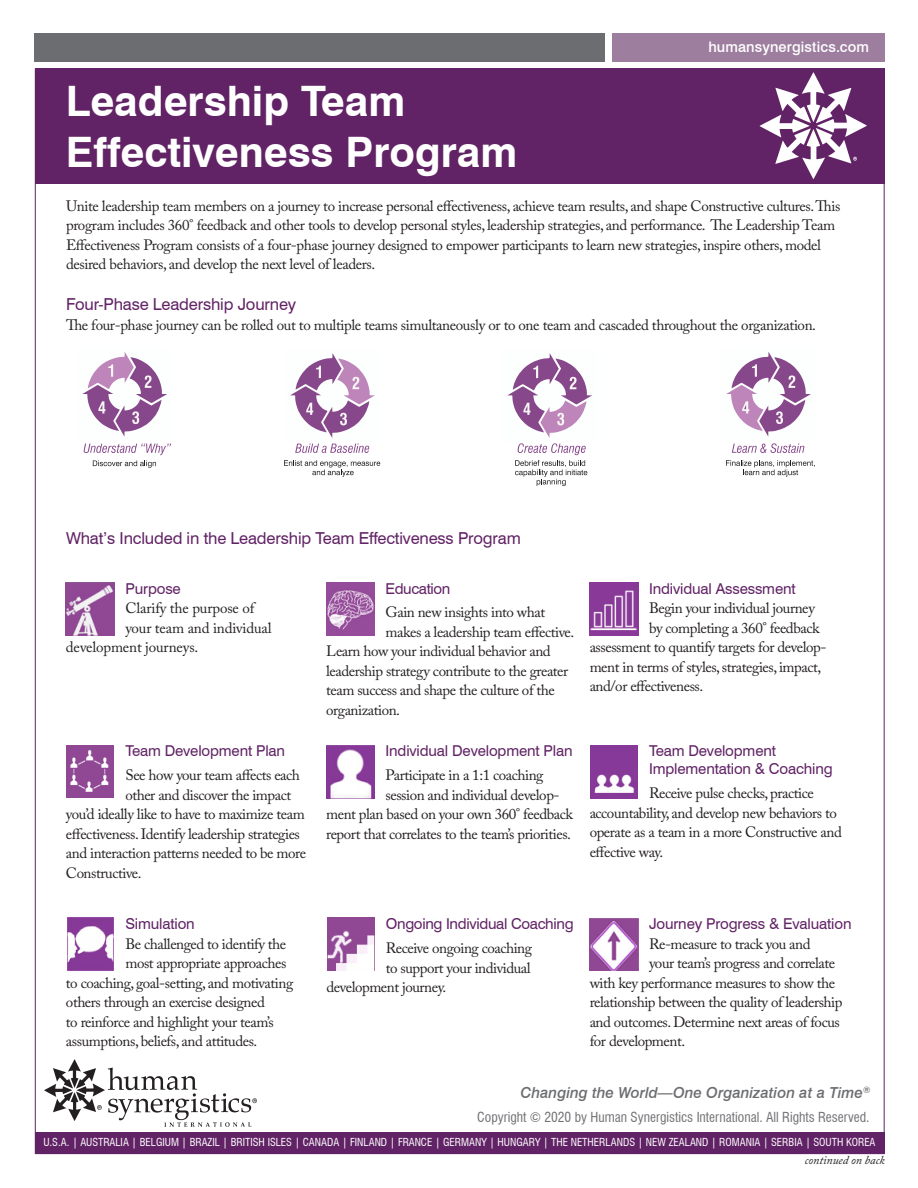
<style>
.page{position:relative;width:918px;height:1188px;background:#fff}
.page>*{position:absolute;margin:0;border:0;box-sizing:border-box;transform-origin:0 0}
.t1{font:700 42px/50.4px "Swiss 721 BT";color:#fff}
.t2{font:16.5px "Swiss 721 BT";letter-spacing:-.01em;color:#612365}
.t3{font:italic 500 15.15px "Swiss 721 BT";color:#6c6d70}
.L_bar_Call-out_lrg{font:15px/19.5px "Adobe Caslon Pro";letter-spacing:-.03em;color:#231f20}
.L_bar_Call-out_lrg-2{font:15px/18px "Swiss 721 BT";letter-spacing:-.01em;color:#612365}
.L_bar_Call-out_lrg-3{font:15px "Adobe Caslon Pro";letter-spacing:-.01em;color:#231f20}
.t4{font:500 14.55px "Swiss 721 BT";letter-spacing:.01em;color:#fff}
.t5{font:condensed 13.5px "Swiss 721 BT";color:#717074}
.L_bar_Call-out_lrg-4{font:italic 12px "Adobe Caslon Pro";color:#231f20}
.t6{font:condensed 10.8px "Swiss 721 BT";color:#fff}
</style>
<div class="page">
<img style="left:44px;top:1060px;width:212px;height:66px">
<div style="left:34px;top:34px;width:571px;height:28px;background:#6c6d70"></div>
<div style="left:612px;top:34px;width:272px;height:28px;background:#9e7e9f"></div>
<div style="left:35px;top:68px;width:849px;height:116px;background:#612365"></div>
<img style="left:759px;top:72px;width:108px;height:107px">
<div style="left:35px;top:1132px;width:849px;height:22px;background:#612365"></div>
<img style="left:66px;top:582px;width:49px;height:53px">
<img style="left:326px;top:582px;width:49px;height:53px">
<img style="left:590px;top:583px;width:48px;height:52px">
<img style="left:67px;top:745px;width:47px;height:53px">
<img style="left:326px;top:746px;width:49px;height:52px">
<img style="left:590px;top:745px;width:48px;height:53px">
<img style="left:67px;top:918px;width:46px;height:53px">
<img style="left:327px;top:918px;width:47px;height:53px">
<img style="left:590px;top:919px;width:48px;height:52px">
<svg style="left:82px;top:352px;width:89px;height:103px"></svg>
<svg style="left:290px;top:353px;width:85px;height:100px"></svg>
<svg style="left:726px;top:352px;width:85px;height:101px"></svg>
<svg style="left:93px;top:461px;width:63px;height:7px"></svg>
<svg style="left:284px;top:460px;width:96px;height:17px"></svg>
<svg style="left:507px;top:353px;width:85px;height:133px"></svg>
<svg style="left:726px;top:460px;width:89px;height:17px"></svg>
<p class="t1" style="left:66px;top:76px;width:453px">Leadership Team<br>Effectiveness Program</p>
<p class="t4" style="left:708px;top:38px;width:162px">humansynergistics.com</p>
<p class="L_bar_Call-out_lrg" style="left:66px;top:196px;width:776px">Unite leadership team members on a journey to increase personal effectiveness, achieve team results, and shape Constructive cultures. This program includes 360° feedback and other tools to develop personal styles, leadership strategies, and performance. The Leadership Team Effectiveness Program consists of a four-phase journey designed to empower participants to learn new strategies, inspire others, model desired behaviors, and develop the next level of leaders.</p>
<p class="t2" style="left:66px;top:294px;width:232px">Four-Phase Leadership Journey</p>
<p class="L_bar_Call-out_lrg" style="left:66px;top:315px;width:752px">The four-phase journey can be rolled out to multiple teams simultaneously or to one team and cascaded throughout the organization.</p>
<p class="t2" style="left:66px;top:528px;width:456px">What’s Included in the Leadership Team Effectiveness Program</p>
<p class="L_bar_Call-out_lrg-2" style="left:125px;top:579px;width:57px">Purpose</p>
<p class="L_bar_Call-out_lrg-3" style="left:125px;top:599px;width:131px">Clarify the purpose of</p>
<p class="L_bar_Call-out_lrg-3" style="left:125px;top:619px;width:148px">your team and individual</p>
<p class="L_bar_Call-out_lrg-3" style="left:66px;top:638px;width:134px">development journeys.</p>
<p class="L_bar_Call-out_lrg-2" style="left:125px;top:742px;width:161px">Team Development Plan</p>
<p class="L_bar_Call-out_lrg" style="left:125px;top:765px;width:176px">See how your team affects each</p>
<p class="L_bar_Call-out_lrg" style="left:125px;top:785px;width:167px">other and discover the impact</p>
<p class="L_bar_Call-out_lrg" style="left:66px;top:804px;width:240px">you’d ideally like to have to maximize team</p>
<p class="L_bar_Call-out_lrg" style="left:66px;top:824px;width:235px">effectiveness. Identify leadership strategies</p>
<p class="L_bar_Call-out_lrg" style="left:66px;top:843px;width:242px">and interaction patterns needed to be more</p>
<p class="L_bar_Call-out_lrg" style="left:66px;top:863px;width:77px">Constructive.</p>
<p class="L_bar_Call-out_lrg-2" style="left:386px;top:579px;width:66px">Education</p>
<p class="L_bar_Call-out_lrg" style="left:386px;top:602px;width:161px">Gain new insights into what</p>
<p class="L_bar_Call-out_lrg" style="left:386px;top:622px;width:190px">makes a leadership team effective.</p>
<p class="L_bar_Call-out_lrg" style="left:326px;top:641px;width:226px">Learn how your individual behavior and</p>
<p class="L_bar_Call-out_lrg" style="left:326px;top:661px;width:244px">leadership strategy contribute to the greater</p>
<p class="L_bar_Call-out_lrg" style="left:326px;top:680px;width:230px">team success and shape the culture of the</p>
<p class="L_bar_Call-out_lrg" style="left:326px;top:700px;width:75px">organization.</p>
<p class="L_bar_Call-out_lrg-2" style="left:386px;top:742px;width:189px">Individual Development Plan</p>
<p class="L_bar_Call-out_lrg" style="left:386px;top:765px;width:159px">Participate in a 1:1 coaching</p>
<p class="L_bar_Call-out_lrg" style="left:386px;top:785px;width:176px">session and individual develop-</p>
<p class="L_bar_Call-out_lrg" style="left:326px;top:804px;width:248px">ment plan based on your own 360° feedback</p>
<p class="L_bar_Call-out_lrg" style="left:326px;top:824px;width:246px">report that correlates to the team’s priorities.</p>
<p class="L_bar_Call-out_lrg-2" style="left:649px;top:579px;width:148px">Individual Assessment</p>
<p class="L_bar_Call-out_lrg" style="left:649px;top:598px;width:167px">Begin your individual journey</p>
<p class="L_bar_Call-out_lrg" style="left:649px;top:618px;width:172px">by completing a 360° feedback</p>
<p class="L_bar_Call-out_lrg" style="left:590px;top:637px;width:238px">assessment to quantify targets for develop-</p>
<p class="L_bar_Call-out_lrg" style="left:590px;top:657px;width:233px">ment in terms of styles, strategies, impact,</p>
<p class="L_bar_Call-out_lrg" style="left:590px;top:676px;width:115px">and/or effectiveness.</p>
<p class="L_bar_Call-out_lrg-2" style="left:649px;top:742px;width:185px">Team Development<br>Implementation &amp; Coaching</p>
<p class="L_bar_Call-out_lrg" style="left:590px;top:783px;width:254px;text-indent:59px">Receive pulse checks, practice accountability, and develop new behaviors to operate as a team in a more Constructive and effective way.</p>
<p class="L_bar_Call-out_lrg-2" style="left:125px;top:915px;width:71px">Simulation</p>
<p class="L_bar_Call-out_lrg" style="left:125px;top:934px;width:162px">Be challenged to identify the</p>
<p class="L_bar_Call-out_lrg" style="left:125px;top:953px;width:163px">most appropriate approaches</p>
<p class="L_bar_Call-out_lrg" style="left:66px;top:973px;width:229px">to coaching, goal-setting, and motivating</p>
<p class="L_bar_Call-out_lrg" style="left:66px;top:992px;width:200px">others through an exercise designed</p>
<p class="L_bar_Call-out_lrg" style="left:66px;top:1012px;width:209px">to reinforce and highlight your team’s</p>
<p class="L_bar_Call-out_lrg" style="left:66px;top:1031px;width:193px">assumptions, beliefs, and attitudes.</p>
<p class="L_bar_Call-out_lrg-2" style="left:386px;top:915px;width:189px">Ongoing Individual Coaching</p>
<p class="L_bar_Call-out_lrg" style="left:386px;top:938px;width:148px">Receive ongoing coaching</p>
<p class="L_bar_Call-out_lrg" style="left:386px;top:958px;width:146px">to support your individual</p>
<p class="L_bar_Call-out_lrg" style="left:326px;top:977px;width:122px">development journey.</p>
<p class="L_bar_Call-out_lrg-2" style="left:649px;top:915px;width:204px">Journey Progress &amp; Evaluation</p>
<p class="L_bar_Call-out_lrg" style="left:649px;top:934px;width:163px">Re-measure to track you and</p>
<p class="L_bar_Call-out_lrg" style="left:649px;top:953px;width:188px">your team’s progress and correlate</p>
<p class="L_bar_Call-out_lrg" style="left:590px;top:973px;width:247px">with key performance measures to show the</p>
<p class="L_bar_Call-out_lrg" style="left:590px;top:992px;width:254px">relationship between the quality of leadership</p>
<p class="L_bar_Call-out_lrg" style="left:590px;top:1012px;width:252px">and outcomes. Determine next areas of focus</p>
<p class="L_bar_Call-out_lrg" style="left:590px;top:1031px;width:97px">for development.</p>
<p class="t3" style="left:520px;top:1083px;width:351px">Changing the World—One Organization at a Time<sup>®</sup></p>
<p class="t5" style="left:477px;top:1109px;width:394px">Copyright © 2020 by Human Synergistics International. All Rights Reserved.</p>
<p class="t6" style="left:43px;top:1136px;width:834px">U.S.A. | AUSTRALIA | BELGIUM | BRAZIL | BRITISH ISLES | CANADA | FINLAND | FRANCE | GERMANY | HUNGARY | THE NETHERLANDS | NEW ZEALAND | ROMANIA | SERBIA | SOUTH KOREA</p>
<p class="L_bar_Call-out_lrg-4" style="left:805px;top:1153px;width:81px">continued on back</p>
</div>
